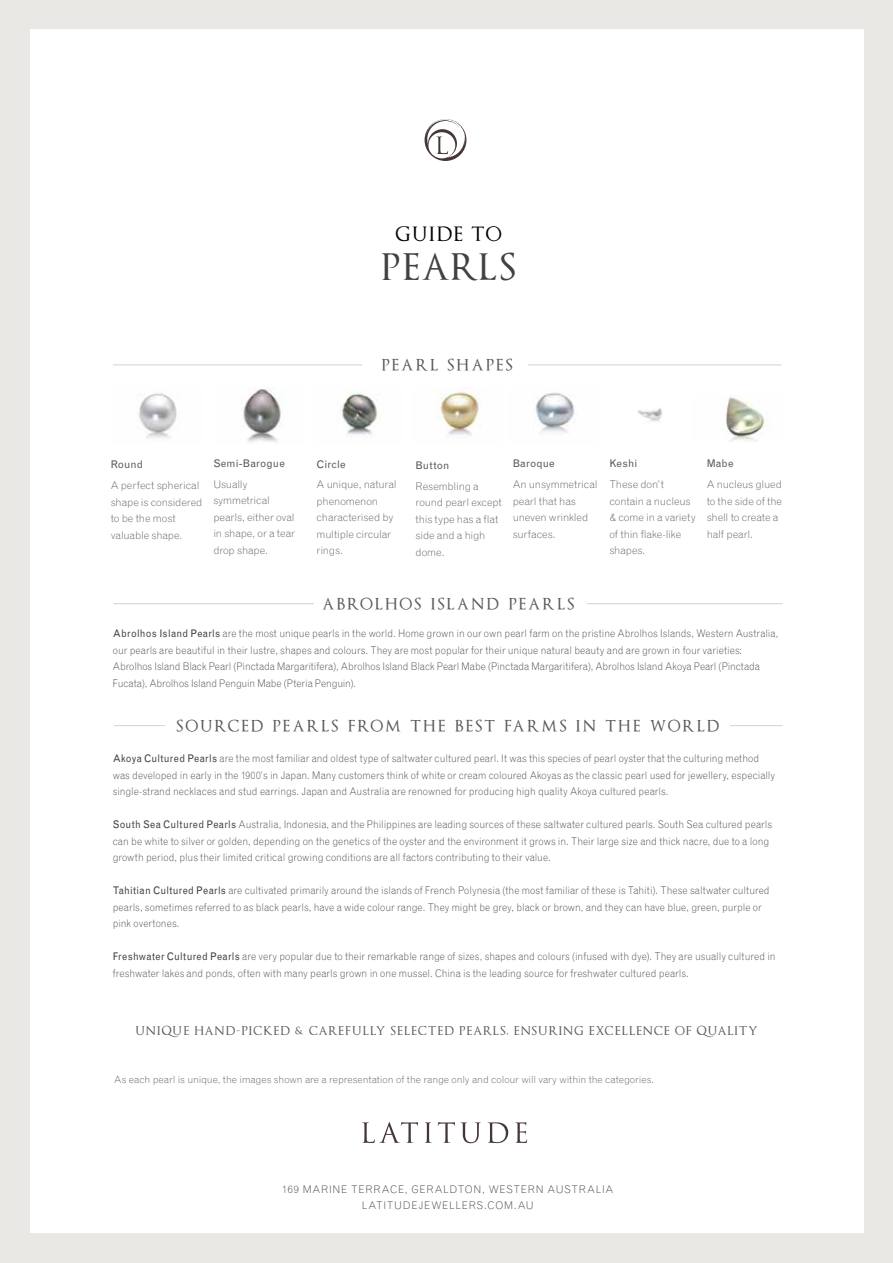
<style>
.page{position:relative;width:893px;height:1263px;background:#eae8e4}
.page>*{position:absolute;margin:0;border:0;box-sizing:border-box;transform-origin:0 0}
.t1{font:36px "Optimus Princeps";letter-spacing:.045em;color:#414042}
.t2{font:21px "Optimus Princeps";letter-spacing:.095em;color:#58595b}
.t3{font:19.5px "Optimus Princeps";letter-spacing:.08em;color:#000}
.t4{font:12px "Optimus Princeps";letter-spacing:.085em;color:#58595b}
.t5{font:300 10.5px/16.5px "Grotesque";color:#414042;scale:.92 1}
.t6{font:300 10.5px/16.5px "Grotesque";letter-spacing:-.015em;color:#58595b}
.t7{font:300 10.5px/16.5px "Grotesque";letter-spacing:.065em;color:#414042;text-align:center}
.t8{font:10.5px "Grotesque";letter-spacing:.01em;color:#58595b}
.t9{font:300 9.9px "Grotesque";letter-spacing:-.005em;color:#58595b}
.s1{font-weight:400}
</style>
<div class="page">
<div style="left:30px;top:30px;width:833px;height:1203px;background:#fff"></div>
<svg style="left:425px;top:119px;width:41px;height:42px"></svg>
<hr style="left:113px;top:365px;width:668px;height:1px;background:#d6d1ca">
<div style="left:362px;top:354px;width:165px;height:27px;background:#fff"></div>
<hr style="left:114px;top:725px;width:668px;height:1px;background:#d6d1ca">
<div style="left:165px;top:714px;width:564px;height:28px;background:#fff"></div>
<svg style="left:362px;top:1122px;width:56px;height:21px"></svg>
<svg style="left:425px;top:1122px;width:7px;height:21px"></svg>
<svg style="left:438px;top:1122px;width:43px;height:21px"></svg>
<svg style="left:488px;top:1122px;width:20px;height:21px"></svg>
<svg style="left:515px;top:1122px;width:12px;height:21px"></svg>
<hr style="left:114px;top:603px;width:668px;height:1px;background:#d6d1ca">
<div style="left:314px;top:592px;width:272px;height:28px;background:#fff"></div>
<img style="left:139px;top:393px;width:38px;height:46px">
<img style="left:243px;top:387px;width:41px;height:55px">
<img style="left:342px;top:393px;width:39px;height:44px">
<img style="left:437px;top:391px;width:44px;height:47px">
<img style="left:535px;top:392px;width:42px;height:42px">
<img style="left:637px;top:408px;width:26px;height:14px">
<svg style="left:726px;top:397px;width:39px;height:45px"></svg>
<h3 class="t3" style="left:395px;top:224px;width:108px">GUIDE TO</h3>
<h1 class="t1" style="left:381px;top:249px;width:136px">PEARLS</h1>
<h2 class="t2" style="left:381px;top:354px;width:133px">pearl shapes</h2>
<p class="t8" style="left:111px;top:459px;width:34px">Round</p>
<p class="t6" style="left:111px;top:477px;width:93px">A perfect spherical shape is considered to be the most valuable shape.</p>
<p class="t8" style="left:213px;top:457px;width:73px">Semi-Barogue</p>
<p class="t6" style="left:213px;top:476px;width:83px">Usually symmetrical pearls, either oval in shape, or a tear drop shape.</p>
<p class="t8" style="left:317px;top:458px;width:31px">Circle</p>
<p class="t6" style="left:317px;top:476px;width:82px">A unique, natural phenomenon characterised by multiple circular rings.</p>
<p class="t8" style="left:416px;top:459px;width:35px">Button</p>
<p class="t6" style="left:416px;top:478px;width:88px">Resembling a round pearl except this type has a flat side and a high dome.</p>
<p class="t8" style="left:513px;top:458px;width:43px">Baroque</p>
<p class="t6" style="left:513px;top:476px;width:86px">An unsymmetrical pearl that has uneven wrinkled surfaces.</p>
<p class="t8" style="left:609px;top:458px;width:29px">Keshi</p>
<p class="t6" style="left:609px;top:476px;width:88px">These don’t contain a nucleus &amp; come in a variety of thin flake-like shapes.</p>
<p class="t8" style="left:707px;top:458px;width:28px">Mabe</p>
<p class="t6" style="left:707px;top:476px;width:77px">A nucleus glued to the side of the shell to create a half pearl.</p>
<h2 class="t2" style="left:322px;top:592px;width:254px">abrolhos island pearls</h2>
<p class="t5" style="left:113px;top:625px;width:725px"><span class="s1">Abrolhos Island Pearls</span> are the most unique pearls in the world. Home grown in our own pearl farm on the pristine Abrolhos Islands, Western Australia, our pearls are beautiful in their lustre, shapes and colours. They are most popular for their unique natural beauty and are grown in four varieties:<br>Abrolhos Island Black Pearl (Pinctada Margaritifera), Abrolhos Island Black Pearl Mabe (Pinctada Margaritifera), Abrolhos Island Akoya Pearl (Pinctada Fucata), Abrolhos Island Penguin Mabe (Pteria Penguin).</p>
<h2 class="t2" style="left:177px;top:714px;width:544px">sourced pearls from the best farms in the world</h2>
<p class="t5" style="left:113px;top:750px;width:722px"><span class="s1">Akoya Cultured Pearls</span> are the most familiar and oldest type of saltwater cultured pearl. It was this species of pearl oyster that the culturing method was developed in early in the 1900’s in Japan. Many customers think of white or cream coloured Akoyas as the classic pearl used for jewellery, especially single-strand necklaces and stud earrings. Japan and Australia are renowned for producing high quality Akoya cultured pearls.</p>
<p class="t5" style="left:113px;top:816px;width:718px"><span class="s1">South Sea Cultured Pearls</span> Australia, Indonesia, and the Philippines are leading sources of these saltwater cultured pearls. South Sea cultured pearls can be white to silver or golden, depending on the genetics of the oyster and the environment it grows in. Their large size and thick nacre, due to a long growth period, plus their limited critical growing conditions are all factors contributing to their value.</p>
<p class="t5" style="left:113px;top:882px;width:716px"><span class="s1">Tahitian Cultured Pearls</span> are cultivated primarily around the islands of French Polynesia (the most familiar of these is Tahiti). These saltwater cultured pearls, sometimes referred to as black pearls, have a wide colour range. They might be grey, black or brown, and they can have blue, green, purple or pink overtones.</p>
<p class="t5" style="left:113px;top:948px;width:722px"><span class="s1">Freshwater Cultured Pearls</span> are very popular due to their remarkable range of sizes, shapes and colours (infused with dye). They are usually cultured in freshwater lakes and ponds, often with many pearls grown in one mussel. China is the leading source for freshwater cultured pearls.</p>
<p class="t4" style="left:135px;top:1025px;width:624px">UNIQUE HAND-PICKED &amp; CAREFULLY SELECTED PEARLS, ENSURING EXCELLENCE OF QUALITY</p>
<p class="t9" style="left:114px;top:1073px;width:541px">As each pearl is unique, the images shown are a representation of the range only and colour will vary within the categories.</p>
<p class="t7" style="left:282px;top:1180px;width:333px">169 MARINE TERRACE, GERALDTON, WESTERN AUSTRALIA<br>LATITUDEJEWELLERS.COM.AU</p>
</div>
